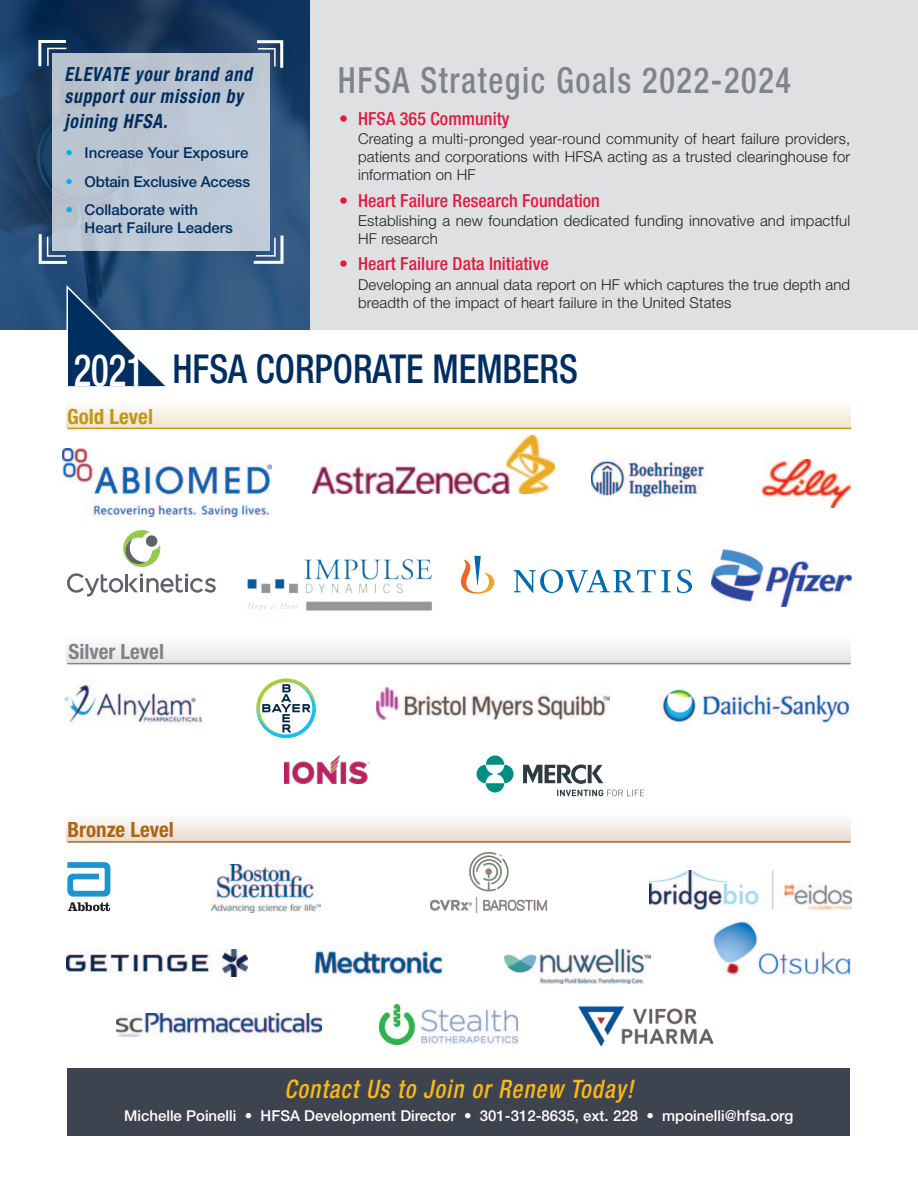
<style>
.page{position:relative;width:918px;height:1188px;background:#fff}
.page>*{position:absolute;margin:0;border:0;box-sizing:border-box;transform-origin:0 0}
.t1{font:500 condensed 44.55px "Helvetica Neue";color:#fff;scale:.82 1}
.t2{font:500 condensed 39.9px "Helvetica Neue";color:#002e60;scale:.91 1}
.t3{font:500 condensed 36px "Helvetica Neue";letter-spacing:.05em;color:#80838a;scale:.9 1}
.t4{font:italic 500 condensed 25.5px "Helvetica Neue";color:#fcb814;scale:.9 1}
.t5{font:700 condensed 21px "Helvetica Neue";color:#ac6614}
.t6{font:700 condensed 21px "Helvetica Neue";color:#80838a}
.t7{font:700 condensed 21px "Helvetica Neue";color:#c39616}
.t8{font:italic 700 condensed 19.5px/22px "Helvetica Neue";letter-spacing:.03em;color:#002e60;scale:.9 1}
.t9{font:500 condensed 18px "Helvetica Neue";letter-spacing:.005em;color:#e4183e}
.t10{font:300 15px/18px "Helvetica Neue";letter-spacing:.01em;color:#231f20}
.t11{font:500 15px "Helvetica Neue";color:#fff}
.t12{font:500 15px "Helvetica Neue";color:#002e60}
.s1{color:#00b3ee}
</style>
<div class="page">
<div style="left:67px;top:815px;width:783px;height:26px;background:linear-gradient(to bottom,#fefdfc,#ebddd0)"></div>
<div style="left:67px;top:637px;width:783px;height:26px;background:#f1f1f1"></div>
<div style="left:67px;top:401px;width:783px;height:26px;background:linear-gradient(to bottom,#fdfdfc,#f0e7cf)"></div>
<hr style="left:67px;top:428px;width:784px;height:1px;background:#c39616">
<img style="left:0;top:0;width:310px;height:330px">
<div style="left:310px;top:0;width:608px;height:330px;background:#dfe0e1"></div>
<div style="left:68px;top:1068px;width:782px;height:68px;background:#3e444f"></div>
<div style="left:52px;top:53px;width:218px;height:197px;background:#bbc6d2"></div>
<svg style="left:37px;top:39px;width:32px;height:30px"></svg>
<svg style="left:251px;top:233px;width:34px;height:32px"></svg>
<svg style="left:254px;top:39px;width:31px;height:32px"></svg>
<svg style="left:37px;top:231px;width:33px;height:34px"></svg>
<hr style="left:67px;top:841px;width:783px;height:2px;background:#ac6614">
<img style="left:713px;top:921px;width:138px;height:56px">
<img style="left:117px;top:1013px;width:204px;height:23px">
<img style="left:379px;top:1004px;width:138px;height:40px">
<img style="left:578px;top:1006px;width:136px;height:41px">
<img style="left:314px;top:950px;width:129px;height:25px">
<img style="left:505px;top:949px;width:145px;height:34px">
<svg style="left:66px;top:285px;width:103px;height:102px"></svg>
<img style="left:65px;top:684px;width:137px;height:41px">
<img style="left:377px;top:687px;width:232px;height:33px">
<svg style="left:523px;top:764px;width:121px;height:32px"></svg>
<svg style="left:477px;top:755px;width:37px;height:37px"></svg>
<img style="left:284px;top:756px;width:85px;height:28px">
<hr style="left:67px;top:663px;width:783px;height:1px;background:#80838a">
<svg style="left:67px;top:862px;width:43px;height:49px"></svg>
<img style="left:212px;top:864px;width:109px;height:48px">
<img style="left:430px;top:853px;width:116px;height:60px">
<img style="left:649px;top:870px;width:203px;height:39px">
<img style="left:67px;top:950px;width:181px;height:27px">
<svg style="left:256px;top:678px;width:60px;height:60px"></svg>
<img style="left:662px;top:689px;width:188px;height:34px">
<img style="left:62px;top:449px;width:210px;height:67px">
<img style="left:313px;top:435px;width:241px;height:59px">
<img style="left:712px;top:549px;width:139px;height:58px">
<svg style="left:67px;top:530px;width:149px;height:66px"></svg>
<svg style="left:461px;top:556px;width:231px;height:38px"></svg>
<img style="left:247px;top:559px;width:185px;height:52px">
<img style="left:592px;top:459px;width:259px;height:49px">
<p class="t8" style="left:64px;top:65px;width:214px">ELEVATE your brand and support our mission by</p>
<p class="t8" style="left:64px;top:112px;width:120px">joining HFSA.</p>
<p class="t12" style="left:66px;top:148px;width:184px"><span class="s1">•</span> Increase Your Exposure</p>
<p class="t12" style="left:66px;top:176px;width:186px"><span class="s1">•</span> Obtain Exclusive Access</p>
<p class="t12" style="left:66px;top:205px;width:134px"><span class="s1">•</span> Collaborate with</p>
<p class="t12" style="left:85px;top:223px;width:150px">Heart Failure Leaders</p>
<p class="t3" style="left:338px;top:67px;width:505px">HFSA Strategic Goals 2022-2024</p>
<p class="t9" style="left:339px;top:112px;width:172px">• HFSA 365 Community</p>
<p class="t10" style="left:358px;top:132px;width:494px;text-align:justify">Creating a multi-pronged year-round community of heart failure providers, patients and corporations with HFSA acting as a trusted clearinghouse for information on HF</p>
<p class="t9" style="left:339px;top:194px;width:262px">• Heart Failure Research Foundation</p>
<p class="t10" style="left:358px;top:213px;width:494px">Establishing a new foundation dedicated funding innovative and impactful<br>HF research</p>
<p class="t9" style="left:339px;top:257px;width:211px">• Heart Failure Data Initiative</p>
<p class="t10" style="left:358px;top:277px;width:494px">Developing an annual data report on HF which captures the true depth and breadth of the impact of heart failure in the United States</p>
<p class="t1" style="left:74px;top:354px;width:87px">2021</p>
<p class="t2" style="left:172px;top:354px;width:447px">HFSA CORPORATE MEMBERS</p>
<p class="t7" style="left:67px;top:409px;width:87px">Gold Level</p>
<p class="t6" style="left:68px;top:644px;width:97px">Silver Level</p>
<p class="t5" style="left:67px;top:822px;width:108px">Bronze Level</p>
<p class="t4" style="left:284px;top:1080px;width:394px">Contact Us to Join or Renew Today !</p>
<p class="t11" style="left:124px;top:1110px;width:671px">Michelle Poinelli • HFSA Development Director • 301-312-8635, ext. 228 • mpoinelli@hfsa.org</p>
</div>
